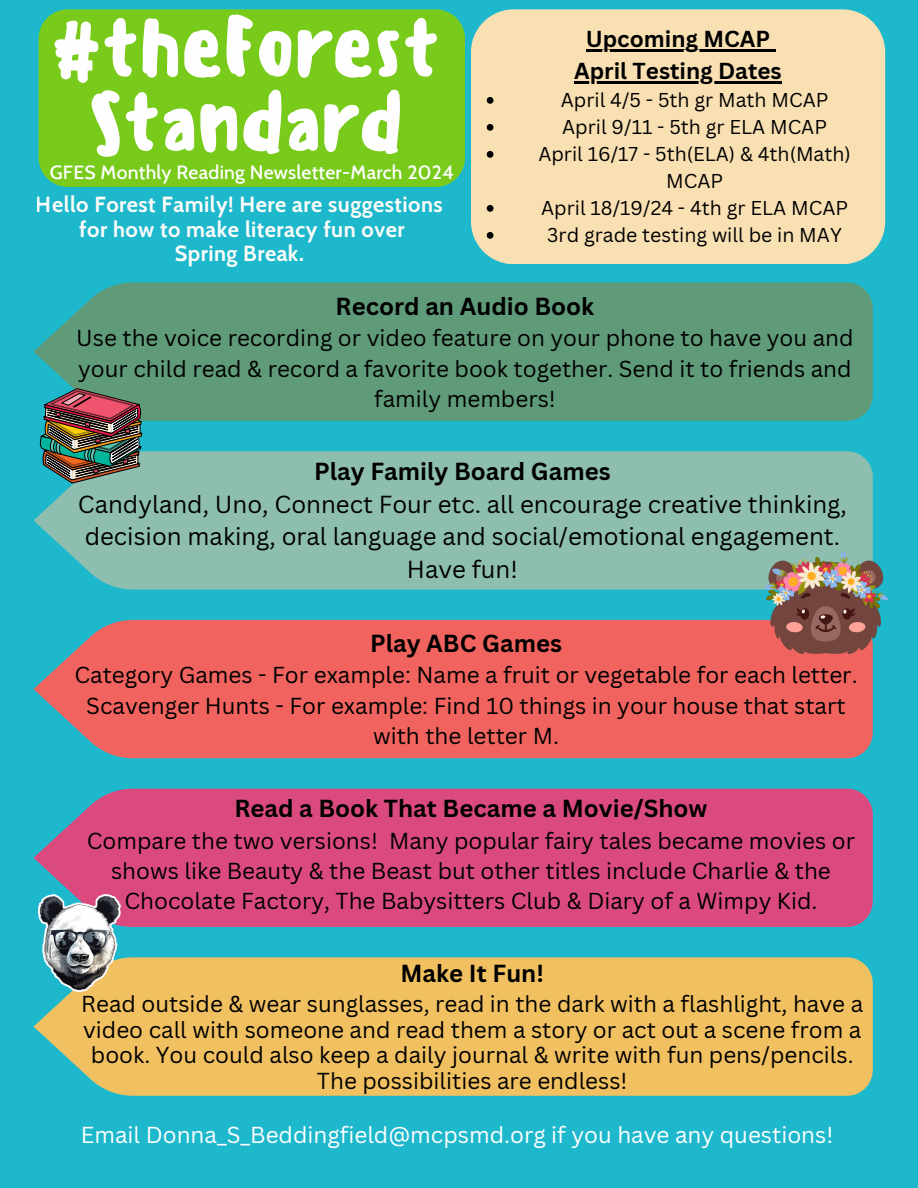
<style>
.page{position:relative;width:918px;height:1188px;background:#1eb8cd}
.page>*{position:absolute;margin:0;border:0;box-sizing:border-box;transform-origin:0 0}
.t1{font:500 82.8px/74.2px "Sensei";letter-spacing:-.025em;color:#fefefe;text-align:center}
.t2{font:24px/32.7px "Canva Sans";color:#000;text-align:center}
.t3{font:700 24px "Canva Sans";color:#000}
.t4{font:22.5px/30.3px "Canva Sans";color:#000;text-align:center}
.t5{font:22.5px "Canva Sans";color:#fefefe}
.t6{font:700 22.5px "Canva Sans";color:#000}
.t7{font:700 21.75px/24.8px "Cabin";letter-spacing:.02em;color:#fffdfa;text-align:center}
.t8{font:19.5px/27px "Canva Sans";color:#000}
.t9{font:500 19.5px "Cabin";letter-spacing:.01em;color:#fefefe}
.s1{font-weight:700}
</style>
<div class="page">
<div style="left:39px;top:9px;width:426px;height:178px;background:#78cb1a;border-radius:29px"></div>
<div style="left:34px;top:282px;width:839px;height:139px;background:#5f9a79"></div>
<div style="left:34px;top:620px;width:839px;height:138px;background:#f0635e"></div>
<div style="left:34px;top:451px;width:839px;height:139px;background:#8dbeb0"></div>
<div style="left:34px;top:957px;width:839px;height:139px;background:#f1c060"></div>
<div style="left:34px;top:789px;width:839px;height:138px;background:#db4a7f"></div>
<img style="left:39px;top:389px;width:103px;height:94px">
<div style="left:471px;top:9px;width:414px;height:255px;background:#f9e0b3"></div>
<hr style="left:586px;top:50px;width:184px;height:2px;background:#000">
<svg style="left:770px;top:50px;width:6px;height:2px"></svg>
<hr style="left:574px;top:81px;width:208px;height:2px;background:#000">
<svg style="left:487px;top:97px;width:6px;height:7px"></svg>
<svg style="left:487px;top:124px;width:6px;height:7px"></svg>
<svg style="left:487px;top:151px;width:6px;height:7px"></svg>
<svg style="left:487px;top:205px;width:6px;height:7px"></svg>
<svg style="left:487px;top:232px;width:6px;height:7px"></svg>
<img style="left:39px;top:895px;width:82px;height:97px">
<img style="left:766px;top:553px;width:121px;height:101px">
<h4 class="t1" style="left:50px;top:11px;width:392px">#theForest<br>Standard</h4>
<h2 class="t9" style="left:50px;top:160px;width:405px">GFES Monthly Reading Newsletter-March 2024</h2>
<p class="t7" style="left:36px;top:192px;width:408px">Hello Forest Family! Here are suggestions for how to make literacy fun over<br>Spring Break.</p>
<h1 class="t6" style="left:586px;top:23px;width:186px">Upcoming MCAP</h1>
<h2 class="t6" style="left:574px;top:55px;width:209px">April Testing Dates</h2>
<h2 class="t8" style="left:561px;top:86px;width:269px">April 4/5 - 5th gr Math MCAP<br>April 9/11 - 5th gr ELA MCAP</h2>
<p class="t8" style="left:538px;top:140px;width:314px;text-align:center">April 16/17 - 5th(ELA) &amp; 4th(Math)<br>MCAP</p>
<p class="t8" style="left:541px;top:194px;width:308px">April 18/19/24 - 4th gr ELA MCAP</p>
<p class="t8" style="left:547px;top:221px;width:296px">3rd grade testing will be in MAY</p>
<h3 class="t3" style="left:336px;top:289px;width:260px">Record an Audio Book</h3>
<h3 class="t4" style="left:76px;top:323px;width:779px">Use the voice recording or video feature on your phone to have you and your child read &amp; record a favorite book together. Send it to friends and family members!</h3>
<h3 class="t2" style="left:78px;top:455px;width:770px"><span class="s1">Play Family Board Games<br></span>Candyland, Uno, Connect Four etc. all encourage creative thinking, decision making, oral language and social/emotional engagement.<br>Have fun!</h3>
<h3 class="t3" style="left:370px;top:626px;width:193px">Play ABC Games</h3>
<h3 class="t4" style="left:74px;top:660px;width:785px">Category Games - For example: Name a fruit or vegetable for each letter.<br>Scavenger Hunts - For example: Find 10 things in your house that start with the letter M.</h3>
<h3 class="t3" style="left:234px;top:792px;width:475px">Read a Book That Became a Movie/Show</h3>
<h3 class="t4" style="left:87px;top:825px;width:770px">Compare the two versions! Many popular fairy tales became movies or shows like Beauty &amp; the Beast but other titles include Charlie &amp; the<br>Chocolate Factory, The Babysitters Club &amp; Diary of a Wimpy Kid.</h3>
<p class="t3" style="left:401px;top:957px;width:145px">Make It Fun!</p>
<p class="t4" style="left:81px;top:990px;width:784px;line-height:25.8px">Read outside &amp; wear sunglasses, read in the dark with a flashlight, have a video call with someone and read them a story or act out a scene from a book. You could also keep a daily journal &amp; write with fun pens/pencils.<br>The possibilities are endless!</p>
<p class="t5" style="left:81px;top:1119px;width:754px">Email Donna_S_Beddingfield@mcpsmd.org if you have any questions!</p>
</div>
